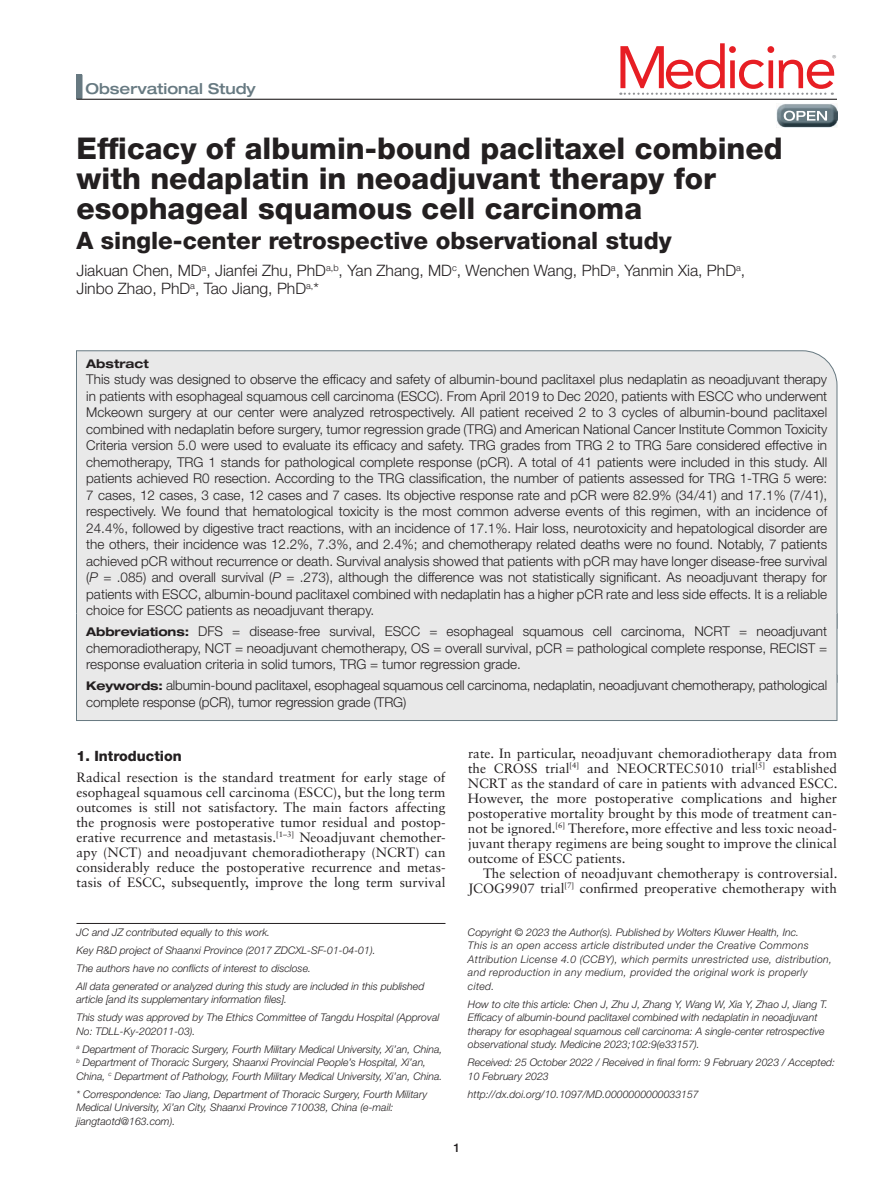
<style>
.page{position:relative;width:891px;height:1188px;background:#fff}
.page>*{position:absolute;margin:0;border:0;box-sizing:border-box;transform-origin:0 0}
.t1{font:59.4px "Avenir";letter-spacing:-.06em;color:#e71e24}
.t2{font:800 30px/30px "Helvetica Neue LT Std";color:#231f20}
.t3{font:800 24px "Helvetica Neue LT Std";color:#231f20}
.t4{font:300 15.75px/18px "Helvetica Neue LT Std";color:#231f20}
.t5{font:500 expanded 15px "Helvetica Neue LT Std";color:#667981}
.t6{font:800 14.25px "Helvetica Neue LT Std";color:#231f20}
.t7{font:300 13.5px/16.5px "Helvetica Neue LT Std";letter-spacing:-.01em;color:#231f20;text-align:justify}
.t8{font:13.5px/15px "Sabon LT Std";color:#231f20;text-align:justify}
.t9{font:700 expanded 12px "Helvetica Neue LT Std";color:#231f20}
.t10{font:500 12px "Helvetica Neue LT Std";color:#231f20}
.t11{font:italic 300 10.5px/13.5px "Helvetica Neue LT Std";color:#231f20}
.t12{font:italic 300 10.5px/13.5px "Helvetica Neue LT Std";letter-spacing:.03em;color:#231f20}
.t13{font:500 10.35px "Akzidenz Grotesk BE";color:#909295}
.s1{font-style:italic}
.s2{font-weight:700;font-stretch:expanded;font-size:12px}
</style>
<div class="page">
<div style="left:76px;top:74px;width:6px;height:25px;background:#677981"></div>
<hr style="left:76px;top:99px;width:761px;height:1px;background:#231f20">
<img style="left:776px;top:104px;width:61px;height:24px">
<svg style="left:784px;top:111px;width:43px;height:10px"></svg>
<svg style="left:620px;top:93px;width:213px;height:2px"></svg>
<div style="left:76px;top:350px;width:762px;height:279px;background:#e9e9e9"></div>
<div style="left:76px;top:613px;width:761px;height:71px;background:#e9e9e9"></div>
<div style="left:76px;top:675px;width:761px;height:46px;background:#e9e9e9"></div>
<div style="left:76px;top:674px;width:761px;height:47px;border:1px solid #677981"></div>
<hr style="left:76px;top:923px;width:370px;height:1px;background:#231f20">
<p class="t5" style="left:86px;top:80px;width:172px">Observational Study</p>
<h1 class="t1" style="left:615px;top:33px;width:223px">Medicine</h1>
<p class="t13" style="left:832px;top:52px;width:6px">®</p>
<h2 class="t2" style="left:76px;top:134px;width:708px">Efficacy of albumin-bound paclitaxel combined with nedaplatin in neoadjuvant therapy for esophageal squamous cell carcinoma</h2>
<h3 class="t3" style="left:76px;top:227px;width:597px">A single-center retrospective observational study</h3>
<p class="t4" style="left:76px;top:261px;width:670px">Jiakuan Chen, MD<sup>a</sup>, Jianfei Zhu, PhD<sup>a,b</sup>, Yan Zhang, MD<sup>c</sup>, Wenchen Wang, PhD<sup>a</sup>, Yanmin Xia, PhD<sup>a</sup>,<br>Jinbo Zhao, PhD<sup>a</sup>, Tao Jiang, PhD<sup>a,</sup>*</p>
<p class="t9" style="left:86px;top:356px;width:64px">Abstract</p>
<p class="t7" style="left:86px;top:371px;width:743px">This study was designed to observe the efficacy and safety of albumin-bound paclitaxel plus nedaplatin as neoadjuvant therapy in patients with esophageal squamous cell carcinoma (ESCC). From April 2019 to Dec 2020, patients with ESCC who underwent Mckeown surgery at our center were analyzed retrospectively. All patient received 2 to 3 cycles of albumin-bound paclitaxel combined with nedaplatin before surgery, tumor regression grade (TRG) and American National Cancer Institute Common Toxicity Criteria version 5.0 were used to evaluate its efficacy and safety. TRG grades from TRG 2 to TRG 5are considered effective in chemotherapy, TRG 1 stands for pathological complete response (pCR). A total of 41 patients were included in this study. All patients achieved R0 resection. According to the TRG classification, the number of patients assessed for TRG 1-TRG 5 were:<br>7 cases, 12 cases, 3 case, 12 cases and 7 cases. Its objective response rate and pCR were 82.9% (34/41) and 17.1% (7/41), respectively. We found that hematological toxicity is the most common adverse events of this regimen, with an incidence of 24.4%, followed by digestive tract reactions, with an incidence of 17.1%. Hair loss, neurotoxicity and hepatological disorder are the others, their incidence was 12.2%, 7.3%, and 2.4%; and chemotherapy related deaths were no found. Notably, 7 patients achieved pCR without recurrence or death. Survival analysis showed that patients with pCR may have longer disease-free survival (<span class="s1">P</span> = .085) and overall survival (<span class="s1">P</span> = .273), although the difference was not statistically significant. As neoadjuvant therapy for patients with ESCC, albumin-bound paclitaxel combined with nedaplatin has a higher pCR rate and less side effects. It is a reliable choice for ESCC patients as neoadjuvant therapy.</p>
<p class="t7" style="left:86px;top:623px;width:743px"><span class="s2">Abbreviations:</span> DFS = disease-free survival, ESCC = esophageal squamous cell carcinoma, NCRT = neoadjuvant chemoradiotherapy, NCT = neoadjuvant chemotherapy, OS = overall survival, pCR = pathological complete response, RECIST = response evaluation criteria in solid tumors, TRG = tumor regression grade.</p>
<p class="t7" style="left:86px;top:677px;width:742px"><span class="s2">Keywords:</span> albumin-bound paclitaxel, esophageal squamous cell carcinoma, nedaplatin, neoadjuvant chemotherapy, pathological complete response (pCR), tumor regression grade (TRG)</p>
<p class="t6" style="left:76px;top:747px;width:107px">1. Introduction</p>
<p class="t8" style="left:76px;top:770px;width:371px">Radical resection is the standard treatment for early stage of esophageal squamous cell carcinoma (ESCC), but the long term outcomes is still not satisfactory. The main factors affecting the prognosis were postoperative tumor residual and postop&shy;erative recurrence and metastasis.<sup>[1–3]</sup> Neoadjuvant chemother&shy;apy (NCT) and neoadjuvant chemoradiotherapy (NCRT) can considerably reduce the postoperative recurrence and metas&shy;tasis of ESCC, subsequently, improve the long term survival</p>
<p class="t8" style="left:468px;top:746px;width:371px">rate. In particular, neoadjuvant chemoradiotherapy data from the CROSS trial<sup>[4]</sup> and NEOCRTEC5010 trial<sup>[5]</sup> established NCRT as the standard of care in patients with advanced ESCC.<br>However, the more postoperative complications and higher postoperative mortality brought by this mode of treatment can&shy;not be ignored.<sup>[6]</sup> Therefore, more effective and less toxic neoad&shy;juvant therapy regimens are being sought to improve the clinical outcome of ESCC patients.</p>
<p class="t8" style="left:468px;top:866px;width:371px;text-align:right">The selection of neoadjuvant chemotherapy is controversial.<br>JCOG9907 trial<sup>[7]</sup> confirmed preoperative chemotherapy with</p>
<p class="t11" style="left:76px;top:923px;width:349px;line-height:18px">JC and JZ contributed equally to this work.<br>Key R&amp;D project of Shaanxi Province (2017 ZDCXL-SF-01-04-01).<br>The authors have no conflicts of interest to disclose.<br>All data generated or analyzed during this study are included in this published</p>
<p class="t11" style="left:76px;top:990px;width:364px;line-height:18px">article [and its supplementary information files].<br>This study was approved by The Ethics Committee of Tangdu Hospital (Approval</p>
<p class="t11" style="left:76px;top:1022px;width:367px;line-height:18px">No: TDLL-Ky-202011-03).<br><sup>a</sup> Department of Thoracic Surgery, Fourth Military Medical University, Xi’an, China,</p>
<p class="t11" style="left:76px;top:1056px;width:367px"><sup>b</sup> Department of Thoracic Surgery, Shaanxi Provincial People’s Hospital, Xi’an,<br>China, <sup>c</sup> Department of Pathology, Fourth Military Medical University, Xi’an, China.</p>
<p class="t11" style="left:76px;top:1087px;width:352px">* Correspondence: Tao Jiang, Department of Thoracic Surgery, Fourth Military<br>Medical University, Xi’an City, Shaanxi Province 710038, China (e-mail: jiangtaotd@163.com).</p>
<p class="t12" style="left:468px;top:925px;width:366px">Copyright © 2023 the Author(s). Published by Wolters Kluwer Health, Inc.<br>This is an open access article distributed under the Creative Commons Attribution License 4.0 (CCBY), which permits unrestricted use, distribution, and reproduction in any medium, provided the original work is properly cited.</p>
<p class="t11" style="left:468px;top:997px;width:361px">How to cite this article: Chen J, Zhu J, Zhang Y, Wang W, Xia Y, Zhao J, Jiang T.<br>Efficacy of albumin-bound paclitaxel combined with nedaplatin in neoadjuvant therapy for esophageal squamous cell carcinoma: A single-center retrospective observational study. Medicine 2023;102:9(e33157).</p>
<p class="t11" style="left:468px;top:1056px;width:369px">Received: 25 October 2022 / Received in final form: 9 February 2023 / Accepted:<br>10 February 2023</p>
<p class="t11" style="left:468px;top:1087px;width:232px">http://dx.doi.org/10.1097/MD.0000000000033157</p>
<p class="t10" style="left:453px;top:1140px;width:8px">1</p>
</div>
